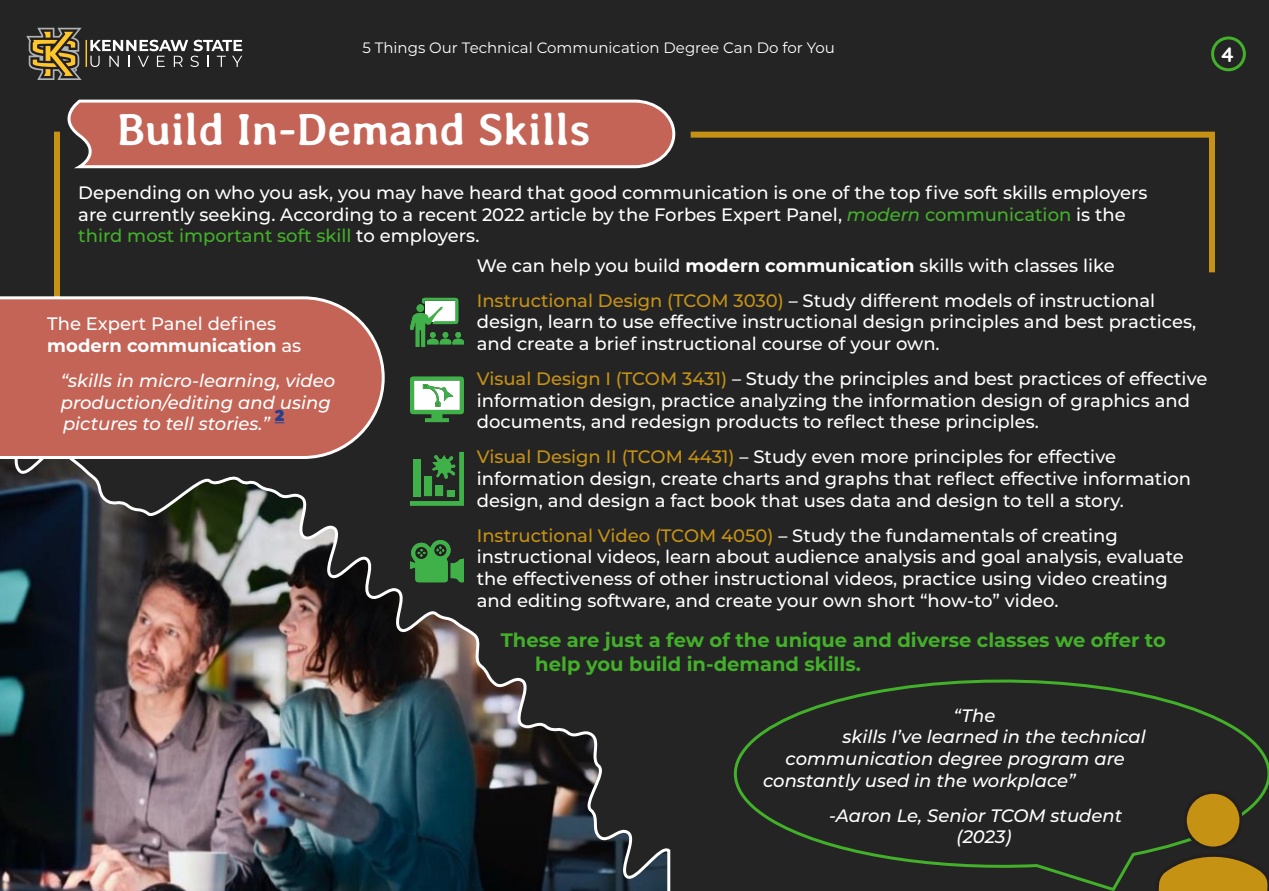
<style>
.page{position:relative;width:1269px;height:891px;background:#242424}
.page>*{position:absolute;margin:0;border:0;box-sizing:border-box;transform-origin:0 0}
.Heading1{font:700 45px "Averia Libre";color:#fff}
.t1{font:300 21px "Quicksand";color:#fff}
.CalloutText{font:700 19.5px/23.4px "Montserrat";color:#43b02a}
.BodyStyle{font:500 18px/21.6px "Montserrat";color:#fff}
.Paragraph_Style_1{font:italic 500 18px/21.6px "Montserrat";color:#fff}
.Paragraph_Style_1-2{font:900 15.75px "Montserrat";color:#253f8e}
.t2{font:15px "Montserrat";color:#fff}
.s1{font-style:italic;color:#43b02a}
.s2{color:#43b02a}
.s3{font-weight:700}
.s4{color:#c69214}
</style>
<div class="page">
<svg style="left:26px;top:28px;width:216px;height:52px"></svg>
<div style="left:1211px;top:36px;width:35px;height:35px;border:3px solid #43b02a;border-radius:50%"></div>
<svg style="left:54px;top:131px;width:6px;height:164px"></svg>
<svg style="left:690px;top:131px;width:525px;height:142px"></svg>
<img style="left:0;top:422px;width:671px;height:469px">
<svg style="left:733px;top:679px;width:536px;height:212px"></svg>
<svg style="left:1153px;top:789px;width:116px;height:102px"></svg>
<div style="left:1185px;top:792px;width:56px;height:56px;background:#c69214;border-radius:50%"></div>
<div style="left:1184px;top:791px;width:58px;height:59px;border:3px solid #231f20;border-radius:50%"></div>
<svg style="left:410px;top:540px;width:54px;height:43px"></svg>
<svg style="left:410px;top:452px;width:54px;height:54px"></svg>
<div style="left:413px;top:459px;width:8px;height:37px;background:#40b149"></div>
<div style="left:424px;top:476px;width:8px;height:20px;background:#40b149"></div>
<div style="left:436px;top:485px;width:7px;height:11px;background:#40b149"></div>
<div style="left:447px;top:490px;width:7px;height:6px;background:#40b149"></div>
<svg style="left:410px;top:376px;width:54px;height:46px;background:#93c097"></svg>
<svg style="left:410px;top:298px;width:54px;height:49px"></svg>
<svg style="left:0;top:295px;width:386px;height:166px;background:#bb665a"></svg>
<svg style="left:56px;top:99px;width:620px;height:71px;background:#bc6d61"></svg>
<p class="t2" style="left:362px;top:38px;width:474px">5 Things Our Technical Communication Degree Can Do for You</p>
<p class="t1" style="left:1222px;top:38px;width:14px">4</p>
<p class="Heading1" style="left:117px;top:103px;width:475px">Build In-Demand Skills</p>
<p class="BodyStyle" style="left:78px;top:181px;width:1071px">Depending on who you ask, you may have heard that good communication is one of the top five soft skills employers are currently seeking. According to a recent 2022 article by the Forbes Expert Panel, <span class="s1">modern</span> <span class="s2">communication</span> is the <span class="s2">third most important soft skill</span> to employers.</p>
<p class="BodyStyle" style="left:47px;top:312px;width:255px">The Expert Panel defines <span class="s3">modern communication</span> as</p>
<p class="Paragraph_Style_1" style="left:61px;top:369px;width:276px">“skills in micro-learning, video production/editing and using pictures to tell stories.”</p>
<p class="Paragraph_Style_1-2" style="left:275px;top:404px;width:11px">2</p>
<p class="BodyStyle" style="left:477px;top:254px;width:640px">We can help you build <span class="s3">modern communication</span> skills with classes like</p>
<p class="BodyStyle" style="left:477px;top:289px;width:721px"><span class="s4">Instructional Design (TCOM 3030)</span> – Study different models of instructional design, learn to use effective instructional design principles and best practices, and create a brief instructional course of your own.</p>
<p class="BodyStyle" style="left:477px;top:367px;width:732px"><span class="s4">Visual Design I (TCOM 3431)</span> – Study the principles and best practices of effective information design, practice analyzing the information design of graphics and documents, and redesign products to reflect these principles.</p>
<p class="BodyStyle" style="left:477px;top:446px;width:716px"><span class="s4">Visual Design II (TCOM 4431)</span> – Study even more principles for effective information design, create charts and graphs that reflect effective information design, and design a fact book that uses data and design to tell a story.</p>
<p class="BodyStyle" style="left:477px;top:524px;width:709px"><span class="s4">Instructional Video (TCOM 4050)</span> – Study the fundamentals of creating instructional videos, learn about audience analysis and goal analysis, evaluate the effectiveness of other instructional videos, practice using video creating and editing software, and create your own short “how-to” video.</p>
<p class="CalloutText" style="left:535px;top:628px;width:632px;text-indent:-34px">These are just a few of the unique and diverse classes we offer to help you build in-demand skills.</p>
<p class="Paragraph_Style_1" style="left:954px;top:704px;width:43px">“The</p>
<p class="Paragraph_Style_1" style="left:843px;top:725px;width:305px">skills I’ve learned in the technical</p>
<p class="Paragraph_Style_1" style="left:786px;top:747px;width:341px">communication degree program are</p>
<p class="Paragraph_Style_1" style="left:763px;top:769px;width:314px">constantly used in the workplace”</p>
<p class="Paragraph_Style_1" style="left:957px;top:804px;width:167px;text-indent:-128px">-Aaron Le, Senior TCOM student (2023)</p>
</div>
